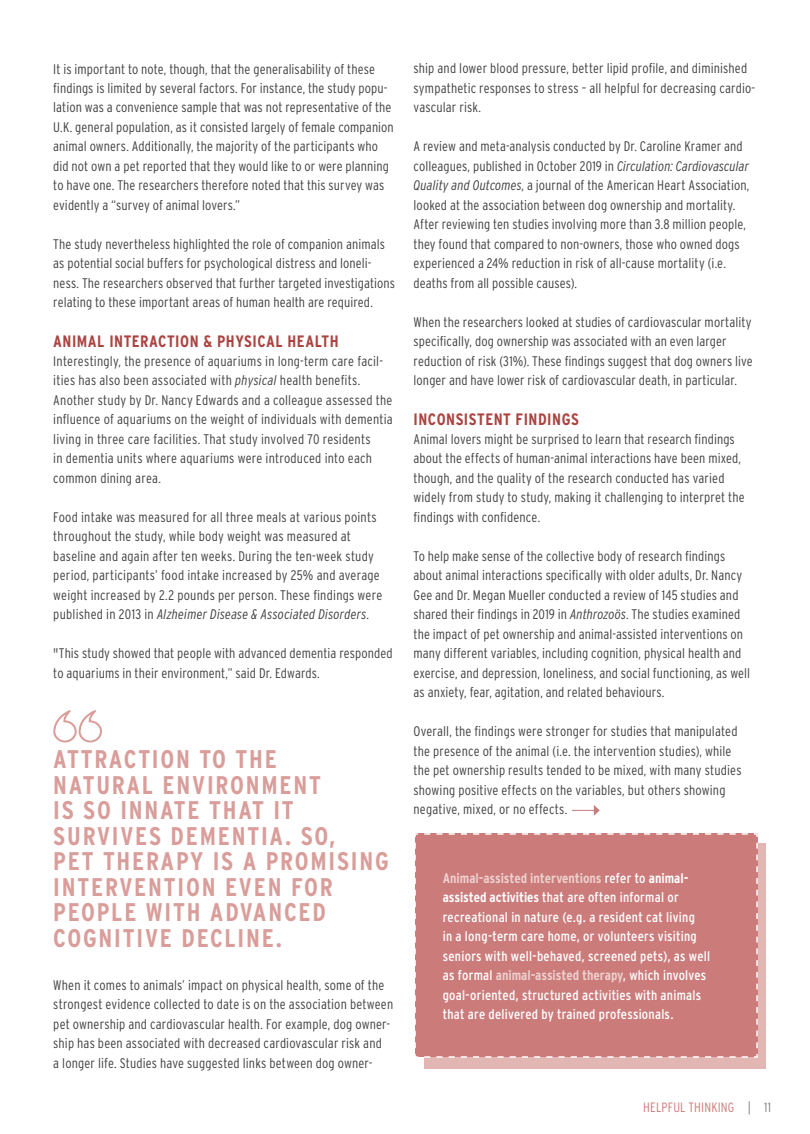
<style>
.page{position:relative;width:810px;height:1134px;background:#fff}
.page>*{position:absolute;margin:0;border:0;box-sizing:border-box;transform-origin:0 0}
.t1{font:700 condensed 25.5px/25.5px "Interstate";letter-spacing:.07em;color:#d99d9a}
.t2{font:700 condensed 16.5px "Interstate";letter-spacing:.03em;color:#aa4340}
.t3{font:300 condensed 13.8px/19.5px "Interstate";letter-spacing:.01em;color:#414042}
.t4{font:condensed 13.8px/19.5px "Interstate";letter-spacing:.02em;color:#fff}
.t5{font:300 condensed 13.5px "Interstate";letter-spacing:.01em;color:#cc7b7b}
.t6{font:300 condensed 13.5px "Interstate";color:#808285}
.s1{font-style:italic}
.s2{font-weight:700;color:#ecd1cd}
.s3{font-weight:700}
.s4{font-weight:400}
</style>
<div class="page">
<svg style="left:53px;top:710px;width:49px;height:33px"></svg>
<div style="left:424px;top:843px;width:342px;height:225px;background:#e2b7b3"></div>
<div style="left:415px;top:833px;width:343px;height:225px;background:#cc7b7b"></div>
<svg style="left:572px;top:805px;width:28px;height:11px"></svg>
<p class="t3" style="left:53px;top:59px;width:342px">It is important to note, though, that the generalisability of these findings is limited by several factors. For instance, the study popu&shy;lation was a convenience sample that was not representative of the U.K. general population, as it consisted largely of female companion animal owners. Additionally, the majority of the participants who did not own a pet reported that they would like to or were planning to have one. The researchers therefore noted that this survey was evidently a “survey of animal lovers.”</p>
<p class="t3" style="left:53px;top:234px;width:343px">The study nevertheless highlighted the role of companion animals as potential social buffers for psychological distress and loneli&shy;ness. The researchers observed that further targeted investigations relating to these important areas of human health are required.</p>
<p class="t2" style="left:53px;top:331px;width:287px">ANIMAL INTERACTION &amp; PHYSICAL HEALTH</p>
<p class="t3" style="left:53px;top:351px;width:341px">Interestingly, the presence of aquariums in long-term care facil&shy;ities has also been associated with <span class="s1">physical</span> health benefits.<br>Another study by Dr. Nancy Edwards and a colleague assessed the influence of aquariums on the weight of individuals with dementia living in three care facilities. That study involved 70 residents<br>in dementia units where aquariums were introduced into each common dining area.</p>
<p class="t3" style="left:53px;top:507px;width:331px">Food intake was measured for all three meals at various points throughout the study, while body weight was measured at baseline and again after ten weeks. During the ten-week study period, participants’ food intake increased by 25% and average weight increased by 2.2 pounds per person. These findings were published in 2013 in <span class="s1">Alzheimer Disease &amp; Associated Disorders</span>.</p>
<p class="t3" style="left:53px;top:644px;width:341px">"This study showed that people with advanced dementia responded to aquariums in their environment,” said Dr. Edwards.</p>
<h1 class="t1" style="left:53px;top:746px;width:337px">ATTRACTION TO THE<br>NATURAL ENVIRONMENT<br>IS SO INNATE THAT IT<br>SURVIVES DEMENTIA. SO,<br>PET THERAPY IS A PROMISING<br>INTERVENTION EVEN FOR<br>PEOPLE WITH ADVANCED<br>COGNITIVE DECLINE.</h1>
<p class="t3" style="left:53px;top:975px;width:341px">When it comes to animals’ impact on physical health, some of the strongest evidence collected to date is on the association between pet ownership and cardiovascular health. For example, dog owner&shy;ship has been associated with decreased cardiovascular risk and<br>a longer life. Studies have suggested links between dog owner-</p>
<p class="t3" style="left:414px;top:59px;width:343px">ship and lower blood pressure, better lipid profile, and diminished sympathetic responses to stress – all helpful for decreasing cardio&shy;vascular risk.</p>
<p class="t3" style="left:414px;top:137px;width:337px">A review and meta-analysis conducted by Dr. Caroline Kramer and colleagues, published in October 2019 in <span class="s1">Circulation: Cardiovascular Quality and Outcomes</span>, a journal of the American Heart Association, looked at the association between dog ownership and mortality.<br>After reviewing ten studies involving more than 3.8 million people, they found that compared to non-owners, those who owned dogs experienced a 24% reduction in risk of all-cause mortality (i.e. deaths from all possible causes).</p>
<p class="t3" style="left:414px;top:312px;width:341px">When the researchers looked at studies of cardiovascular mortality specifically, dog ownership was associated with an even larger reduction of risk (31%). These findings suggest that dog owners live longer and have lower risk of cardiovascular death, in particular.</p>
<p class="t2" style="left:414px;top:409px;width:167px">INCONSISTENT FINDINGS</p>
<p class="t3" style="left:414px;top:429px;width:333px">Animal lovers might be surprised to learn that research findings about the effects of human-animal interactions have been mixed, though, and the quality of the research conducted has varied widely from study to study, making it challenging to interpret the findings with confidence.</p>
<p class="t3" style="left:414px;top:546px;width:338px">To help make sense of the collective body of research findings about animal interactions specifically with older adults, Dr. Nancy Gee and Dr. Megan Mueller conducted a review of 145 studies and shared their findings in 2019 in <span class="s1">Anthrozoös</span>. The studies examined the impact of pet ownership and animal-assisted interventions on many different variables, including cognition, physical health and exercise, and depression, loneliness, and social functioning, as well as anxiety, fear, agitation, and related behaviours.</p>
<p class="t3" style="left:414px;top:722px;width:329px">Overall, the findings were stronger for studies that manipulated the presence of the animal (i.e. the intervention studies), while the pet ownership results tended to be mixed, with many studies showing positive effects on the variables, but others showing negative, mixed, or no effects.</p>
<p class="t4" style="left:443px;top:868px;width:269px"><span class="s2">Animal-assisted interventions</span> refer to <span class="s3">animal&shy;assisted activities</span> that are often informal or recreational in nature (e.g. a resident cat living<br>in a long-term care home, or volunteers visiting seniors with well-behaved, screened pets), as well as formal <span class="s2">animal-assisted therapy</span>, which involves goal-oriented, structured activities with animals that are delivered by trained professionals.</p>
<p class="t6" style="left:692px;top:1099px;width:81px"><span class="s4">TITLE</span> | |11 11</p>
<p class="t5" style="left:643px;top:1099px;width:92px">HELPFUL THINKING</p>
</div>
